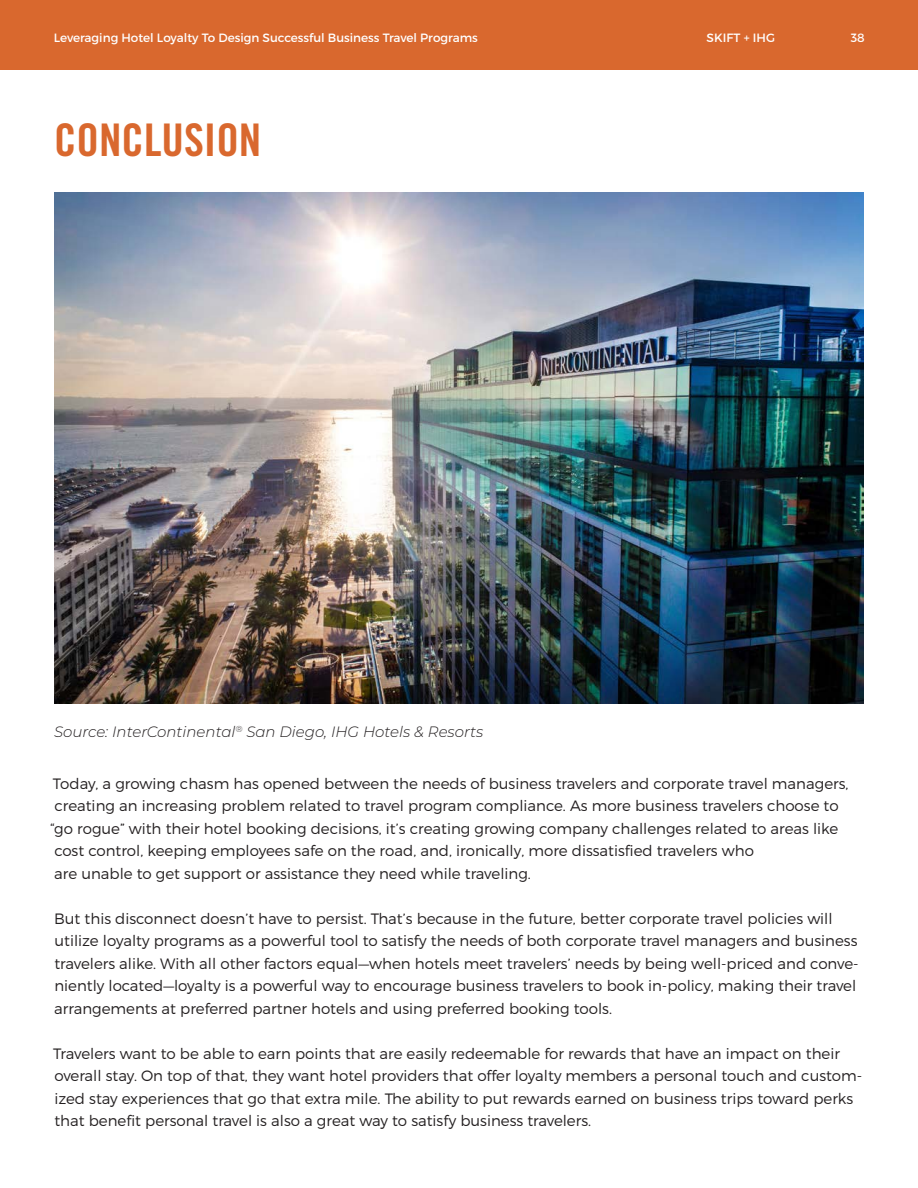
<style>
.page{position:relative;width:918px;height:1188px;background:#fff}
.page>*{position:absolute;margin:0;border:0;box-sizing:border-box;transform-origin:0 0}
.t1{font:45px "Trade Gothic LT Pro Bd Cn 20";color:#d9682e}
.t2{font:300 15px/22.5px "Montserrat";color:#231f20}
.t3{font:italic 300 15px "Montserrat";color:#231f20}
.t4{font:12px "Montserrat";color:#fff}
</style>
<div class="page">
<div style="left:0;top:0;width:918px;height:69px;background:#d9682e"></div>
<img style="left:54px;top:193px;width:810px;height:511px">
<p class="t4" style="left:54px;top:30px;width:426px">Leveraging Hotel Loyalty To Design Successful Business Travel Programs</p>
<p class="t4" style="left:707px;top:30px;width:70px">SKIFT + IHG</p>
<p class="t4" style="left:851px;top:30px;width:15px">38</p>
<p class="t1" style="left:54px;top:112px;width:209px">CONCLUSION</p>
<p class="t3" style="left:54px;top:721px;width:431px">Source: InterContinental<sup>®</sup> San Diego, IHG Hotels &amp; Resorts</p>
<p class="t2" style="left:50px;top:772px;width:800px">Today, a growing chasm has opened between the needs of business travelers and corporate travel managers, creating an increasing problem related to travel program compliance. As more business travelers choose to “go rogue” with their hotel booking decisions, it’s creating growing company challenges related to areas like cost control, keeping employees safe on the road, and, ironically, more dissatisfied travelers who<br>are unable to get support or assistance they need while traveling.</p>
<p class="t2" style="left:54px;top:907px;width:806px">But this disconnect doesn’t have to persist. That’s because in the future, better corporate travel policies will utilize loyalty programs as a powerful tool to satisfy the needs of both corporate travel managers and business travelers alike. With all other factors equal—when hotels meet travelers’ needs by being well-priced and conve&shy;niently located—loyalty is a powerful way to encourage business travelers to book in-policy, making their travel arrangements at preferred partner hotels and using preferred booking tools.</p>
<p class="t2" style="left:53px;top:1042px;width:811px">Travelers want to be able to earn points that are easily redeemable for rewards that have an impact on their overall stay. On top of that, they want hotel providers that offer loyalty members a personal touch and custom&shy;ized stay experiences that go that extra mile. The ability to put rewards earned on business trips toward perks that benefit personal travel is also a great way to satisfy business travelers.</p>
</div>
